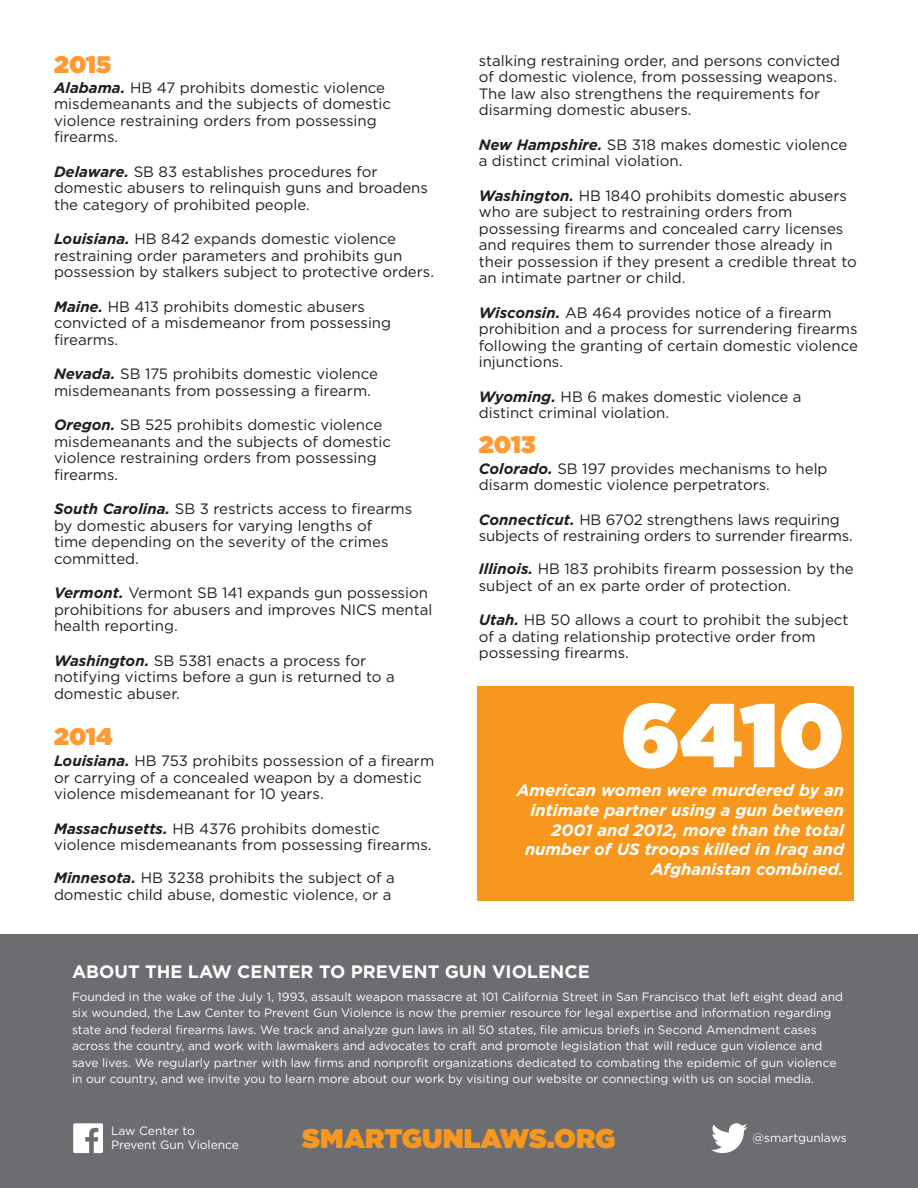
<style>
.page{position:relative;width:918px;height:1188px;background:#fff}
.page>*{position:absolute;margin:0;border:0;box-sizing:border-box;transform-origin:0 0}
.Subhead{font:900 90px "Gotham";color:#fff}
.t1{font:900 27px "Gotham";color:#f7971d}
.t2{font:900 24px "Gotham";color:#f93}
.About_Header{font:700 18px "Gotham";color:#fff}
.Subhead-2{font:italic 700 16.5px/19.8px "Gotham";color:#fff;text-align:right}
.t3{font:15px/16.5px "Gotham";color:#231f20}
.About_Body{font:12px/16.5px "Gotham";color:#fff}
.s1{font-weight:700;font-style:italic}
</style>
<div class="page">
<div style="left:0;top:934px;width:918px;height:254px;background:#6c6d70"></div>
<svg style="left:73px;top:1123px;width:30px;height:30px"></svg>
<svg style="left:711px;top:1123px;width:37px;height:30px"></svg>
<div style="left:477px;top:686px;width:376px;height:214px;background:#f7971d"></div>
<p class="t2" style="left:54px;top:47px;width:59px">2015</p>
<p class="t3" style="left:54px;top:79px;width:339px"><span class="s1">Alabama.</span> HB 47 prohibits domestic violence misdemeanants and the subjects of domestic violence restraining orders from possessing firearms.</p>
<p class="t3" style="left:54px;top:163px;width:376px"><span class="s1">Delaware.</span> SB 83 establishes procedures for domestic abusers to relinquish guns and broadens the category of prohibited people.</p>
<p class="t3" style="left:54px;top:230px;width:382px"><span class="s1">Louisiana.</span> HB 842 expands domestic violence restraining order parameters and prohibits gun possession by stalkers subject to protective orders.</p>
<p class="t3" style="left:54px;top:298px;width:339px"><span class="s1">Maine.</span> HB 413 prohibits domestic abusers convicted of a misdemeanor from possessing firearms.</p>
<p class="t3" style="left:54px;top:365px;width:326px"><span class="s1">Nevada.</span> SB 175 prohibits domestic violence misdemeanants from possessing a firearm.</p>
<p class="t3" style="left:54px;top:416px;width:339px"><span class="s1">Oregon.</span> SB 525 prohibits domestic violence misdemeanants and the subjects of domestic violence restraining orders from possessing firearms.</p>
<p class="t3" style="left:54px;top:500px;width:360px"><span class="s1">South Carolina.</span> SB 3 restricts access to firearms by domestic abusers for varying lengths of<br>time depending on the severity of the crimes committed.</p>
<p class="t3" style="left:54px;top:584px;width:380px"><span class="s1">Vermont.</span> Vermont SB 141 expands gun possession prohibitions for abusers and improves NICS mental health reporting.</p>
<p class="t3" style="left:54px;top:652px;width:342px"><span class="s1">Washington.</span> SB 5381 enacts a process for notifying victims before a gun is returned to a domestic abuser.</p>
<p class="t2" style="left:54px;top:720px;width:60px">2014</p>
<p class="t3" style="left:54px;top:753px;width:382px"><span class="s1">Louisiana.</span> HB 753 prohibits possession of a firearm or carrying of a concealed weapon by a domestic violence misdemeanant for 10 years.</p>
<p class="t3" style="left:54px;top:820px;width:379px"><span class="s1">Massachusetts.</span> HB 4376 prohibits domestic violence misdemeanants from possessing firearms.</p>
<p class="t3" style="left:54px;top:870px;width:343px"><span class="s1">Minnesota.</span> HB 3238 prohibits the subject of a domestic child abuse, domestic violence, or a</p>
<p class="t3" style="left:479px;top:52px;width:363px">stalking restraining order, and persons convicted of domestic violence, from possessing weapons.<br>The law also strengthens the requirements for disarming domestic abusers.</p>
<p class="t3" style="left:479px;top:136px;width:370px"><span class="s1">New Hampshire.</span> SB 318 makes domestic violence a distinct criminal violation.</p>
<p class="t3" style="left:479px;top:187px;width:380px"><span class="s1">Washington.</span> HB 1840 prohibits domestic abusers who are subject to restraining orders from possessing firearms and concealed carry licenses and requires them to surrender those already in their possession if they present a credible threat to an intimate partner or child.</p>
<p class="t3" style="left:479px;top:304px;width:381px"><span class="s1">Wisconsin.</span> AB 464 provides notice of a firearm prohibition and a process for surrendering firearms following the granting of certain domestic violence injunctions.</p>
<p class="t3" style="left:479px;top:388px;width:324px"><span class="s1">Wyoming.</span> HB 6 makes domestic violence a distinct criminal violation.</p>
<p class="t2" style="left:479px;top:427px;width:58px">2013</p>
<p class="t3" style="left:479px;top:460px;width:350px"><span class="s1">Colorado.</span> SB 197 provides mechanisms to help disarm domestic violence perpetrators.</p>
<p class="t3" style="left:479px;top:511px;width:376px"><span class="s1">Connecticut.</span> HB 6702 strengthens laws requiring subjects of restraining orders to surrender firearms.</p>
<p class="t3" style="left:479px;top:561px;width:376px"><span class="s1">Illinois.</span> HB 183 prohibits firearm possession by the subject of an ex parte order of protection.</p>
<p class="t3" style="left:479px;top:612px;width:371px"><span class="s1">Utah.</span> HB 50 allows a court to prohibit the subject of a dating relationship protective order from possessing firearms.</p>
<p class="Subhead" style="left:621px;top:671px;width:225px">6410</p>
<p class="Subhead-2" style="left:525px;top:800px;width:321px">intimate partner using a gun between<br>2001 and 2012, more than the total number of US troops killed in Iraq and<br>Afghanistan combined.</p>
<p class="Subhead-2" style="left:517px;top:780px;width:329px">American women were murdered by an</p>
<p class="About_Header" style="left:72px;top:960px;width:519px">ABOUT THE LAW CENTER TO PREVENT GUN VIOLENCE</p>
<p class="About_Body" style="left:72px;top:988px;width:773px">Founded in the wake of the July 1, 1993, assault weapon massacre at 101 California Street in San Francisco that left eight dead and six wounded, the Law Center to Prevent Gun Violence is now the premier resource for legal expertise and information regarding state and federal firearms laws. We track and analyze gun laws in all 50 states, file amicus briefs in Second Amendment cases across the country, and work with lawmakers and advocates to craft and promote legislation that will reduce gun violence and save lives. We regularly partner with law firms and nonprofit organizations dedicated to combating the epidemic of gun violence in our country, and we invite you to learn more about our work by visiting our website or connecting with us on social media.</p>
<p class="About_Body" style="left:111px;top:1123px;width:129px;line-height:14.4px">Law Center to<br>Prevent Gun Violence</p>
<p class="About_Body" style="left:752px;top:1130px;width:96px">@smartgunlaws</p>
<p class="t1" style="left:302px;top:1119px;width:315px">SMARTGUNLAWS.ORG</p>
</div>
